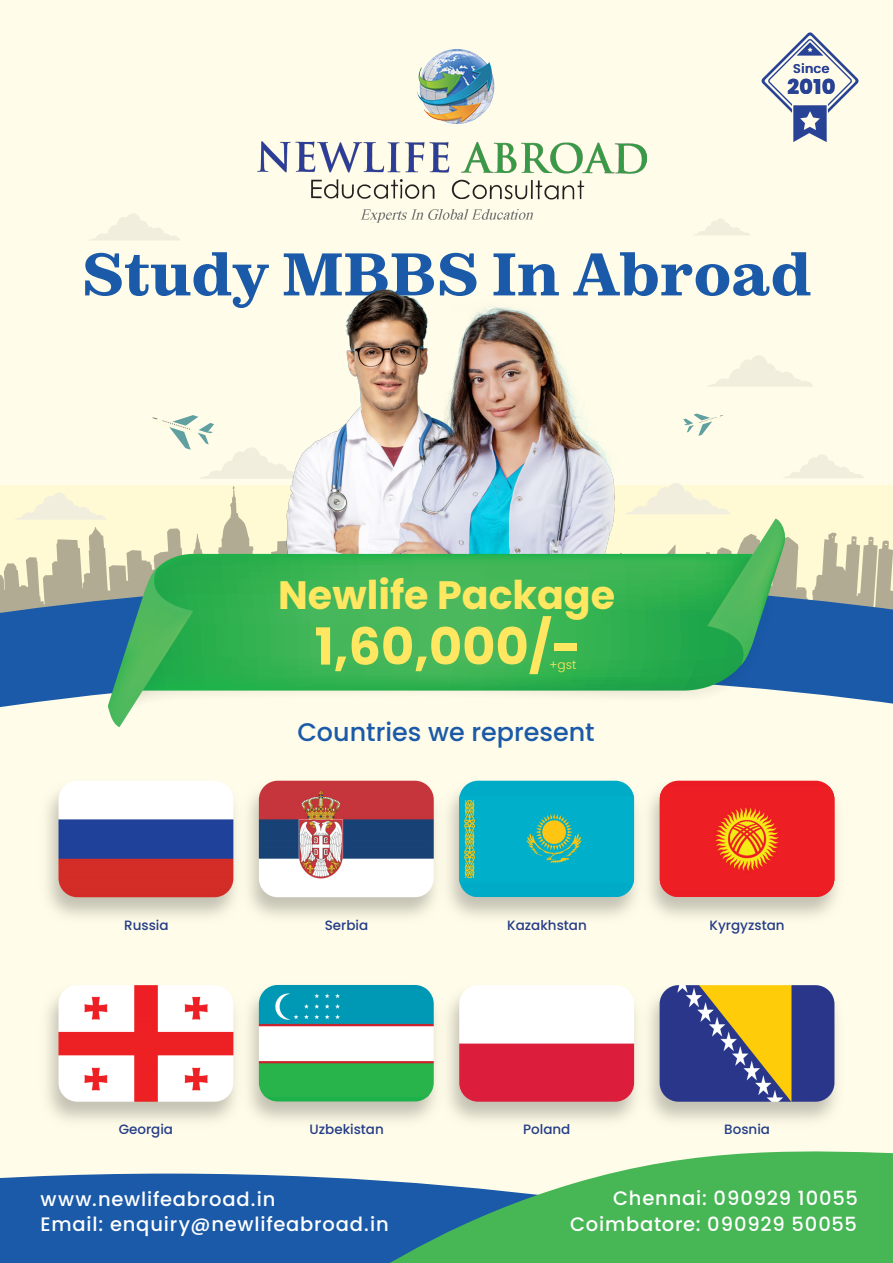
<style>
.page{position:relative;width:893px;height:1263px;background:#fffce9}
.page>*{position:absolute;margin:0;border:0;box-sizing:border-box;transform-origin:0 0}
.t1{font:800 60px "Zodiak";color:#1a5aa8}
.t2{font:700 51px "Poppins";color:#ffe761}
.t3{font:700 39.6px "Poppins";color:#ffe761}
.t4{font:500 25.5px "Poppins";color:#1a5aa8}
.t5{font:800 20.4px "Poppins";color:#284295}
.t6{font:500 19.5px/25.3px "Poppins";letter-spacing:.04em;color:#fff}
.t7{font:500 13.5px "Poppins";color:#253d88}
.t8{font:500 12.75px "Poppins";letter-spacing:.025em;color:#284295}
.t9{font:300 12.15px "Poppins";color:#ffe761}
</style>
<div class="page">
<svg style="left:0;top:486px;width:893px;height:95px;background:#ede7c5"></svg>
<svg style="left:709px;top:356px;width:104px;height:30px"></svg>
<svg style="left:695px;top:219px;width:55px;height:16px"></svg>
<div style="left:14px;top:493px;width:92px;height:27px;background:#f9f4d7"></div>
<svg style="left:90px;top:214px;width:90px;height:26px"></svg>
<svg style="left:152px;top:415px;width:122px;height:64px"></svg>
<svg style="left:683px;top:414px;width:40px;height:22px"></svg>
<svg style="left:0;top:581px;width:893px;height:126px;background:#4977aa"></svg>
<img style="left:274px;top:289px;width:345px;height:265px">
<svg style="left:123px;top:554px;width:660px;height:153px"></svg>
<svg style="left:133px;top:554px;width:620px;height:136px;background:#3ab255"></svg>
<svg style="left:624px;top:454px;width:240px;height:212px"></svg>
<svg style="left:108px;top:568px;width:85px;height:159px"></svg>
<img style="left:47px;top:793px;width:188px;height:124px">
<img style="left:59px;top:781px;width:174px;height:116px">
<img style="left:235px;top:780px;width:201px;height:137px">
<img style="left:259px;top:781px;width:175px;height:116px">
<img style="left:448px;top:780px;width:188px;height:137px">
<div style="left:459px;top:781px;width:175px;height:116px;background:#00abc8"></div>
<img style="left:459px;top:795px;width:175px;height:88px">
<img style="left:636px;top:780px;width:201px;height:137px">
<svg style="left:660px;top:781px;width:174px;height:116px;background:#eb2f35"></svg>
<img style="left:660px;top:787px;width:174px;height:104px">
<img style="left:47px;top:997px;width:188px;height:124px">
<img style="left:59px;top:985px;width:174px;height:117px">
<img style="left:235px;top:997px;width:201px;height:124px">
<div style="left:259px;top:1096px;width:175px;height:5px;background:#1db14b"></div>
<div style="left:259px;top:985px;width:175px;height:5px;background:#0095b2"></div>
<img style="left:259px;top:990px;width:175px;height:107px">
<img style="left:448px;top:998px;width:188px;height:123px">
<img style="left:459px;top:985px;width:175px;height:117px">
<img style="left:636px;top:997px;width:201px;height:124px">
<img style="left:660px;top:985px;width:174px;height:117px">
<div style="left:0;top:1173px;width:333px;height:90px;background:#1a5aa8"></div>
<svg style="left:333px;top:1151px;width:560px;height:112px;fill:#47b655"></svg>
<img style="left:257px;top:49px;width:390px;height:174px">
<svg style="left:761px;top:32px;width:98px;height:110px"></svg>
<p class="t8" style="left:793px;top:61px;width:38px">Since</p>
<p class="t5" style="left:787px;top:75px;width:50px">2010</p>
<h1 class="t1" style="left:82px;top:237px;width:731px">Study MBBS In Abroad</h1>
<h3 class="t3" style="left:278px;top:572px;width:339px">Newlife Package</h3>
<h2 class="t2" style="left:315px;top:617px;width:268px">1,60,000/-</h2>
<p class="t9" style="left:550px;top:658px;width:28px">+gst</p>
<p class="t7" style="left:124px;top:917px;width:46px">Russia</p>
<p class="t7" style="left:119px;top:1122px;width:56px">Georgia</p>
<h3 class="t4" style="left:297px;top:717px;width:299px">Countries we represent</h3>
<p class="t7" style="left:325px;top:917px;width:45px">Serbia</p>
<p class="t7" style="left:507px;top:917px;width:81px">Kazakhstan</p>
<p class="t7" style="left:709px;top:917px;width:77px">Kyrgyzstan</p>
<p class="t7" style="left:310px;top:1122px;width:76px">Uzbekistan</p>
<p class="t7" style="left:523px;top:1122px;width:49px">Poland</p>
<p class="t7" style="left:724px;top:1122px;width:47px">Bosnia</p>
<p class="t6" style="left:41px;top:1186px;width:350px">www.newlifeabroad.in<br>Email: enquiry@newlifeabroad.in</p>
<p class="t6" style="left:570px;top:1186px;width:289px;text-align:right">Chennai: 090929 10055<br>Coimbatore: 090929 50055</p>
</div>
